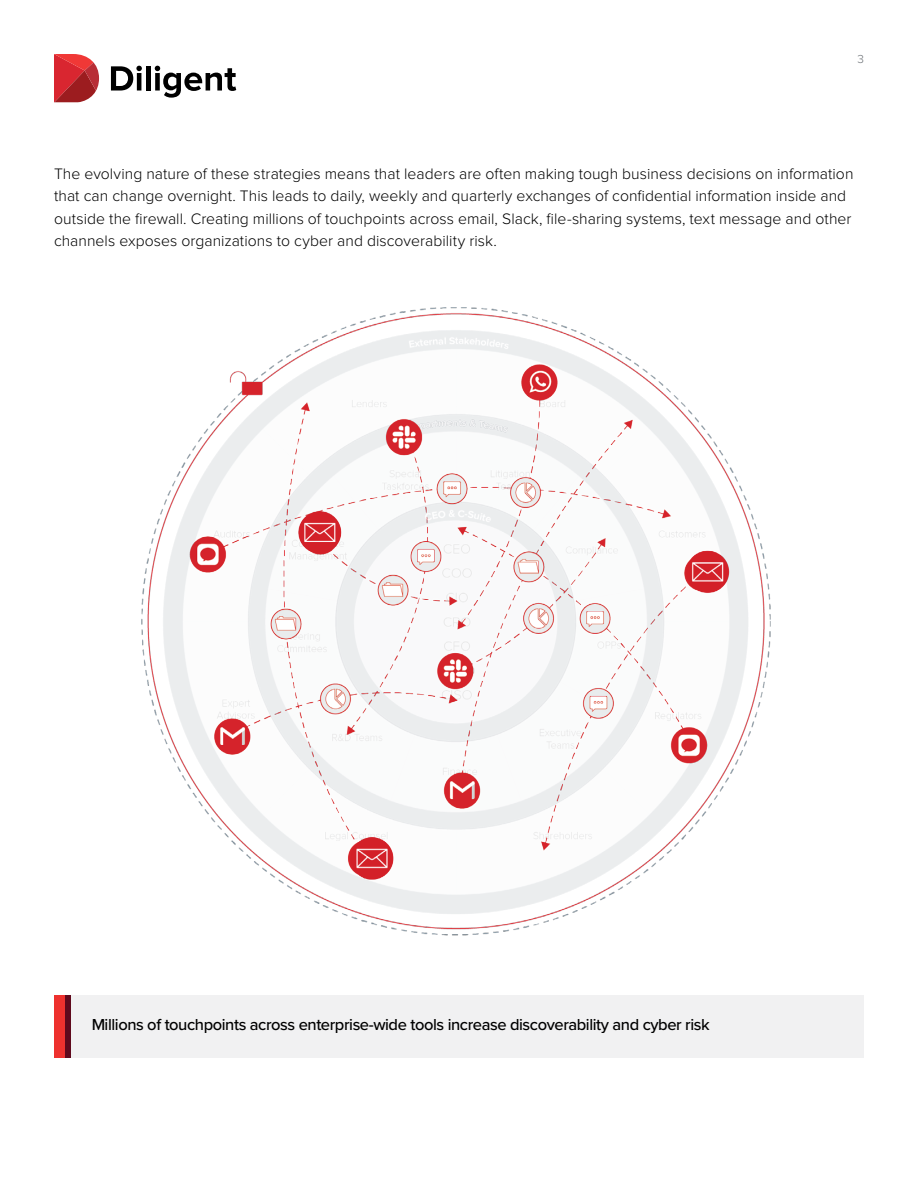
<style>
.page{position:relative;width:918px;height:1188px;background:#fff}
.page>*{position:absolute;margin:0;border:0;box-sizing:border-box;transform-origin:0 0}
.t1{font:500 16.5px "Proxima Nova";letter-spacing:-.025em;color:#000}
.t2{font:300 15.75px/22.5px "Proxima Nova";letter-spacing:.005em;color:#000}
.t3{font:300 12px "Proxima Nova";color:#6b7075}
</style>
<div class="page">
<svg style="left:111px;top:66px;width:31px;height:25px"></svg>
<div style="left:146px;top:66px;width:5px;height:25px;background:#000"></div>
<svg style="left:155px;top:66px;width:81px;height:32px"></svg>
<svg style="left:54px;top:54px;width:45px;height:48px;background:#ca3f44"></svg>
<div style="left:54px;top:995px;width:810px;height:63px;background:#f1f1f2"></div>
<div style="left:54px;top:995px;width:12px;height:63px;background:#ee312e"></div>
<div style="left:65px;top:995px;width:5px;height:63px;background:#5f091d"></div>
<img style="left:141px;top:307px;width:630px;height:629px">
<p class="t3" style="left:857px;top:53px;width:8px">3</p>
<p class="t2" style="left:54px;top:163px;width:801px">The evolving nature of these strategies means that leaders are often making tough business decisions on information that can change overnight. This leads to daily, weekly and quarterly exchanges of confidential information inside and outside the firewall. Creating millions of touchpoints across email, Slack, file-sharing systems, text message and other channels exposes organizations to cyber and discoverability risk.</p>
<p class="t1" style="left:91px;top:1014px;width:620px">Millions of touchpoints across enterprise-wide tools increase discoverability and cyber risk</p>
</div>
